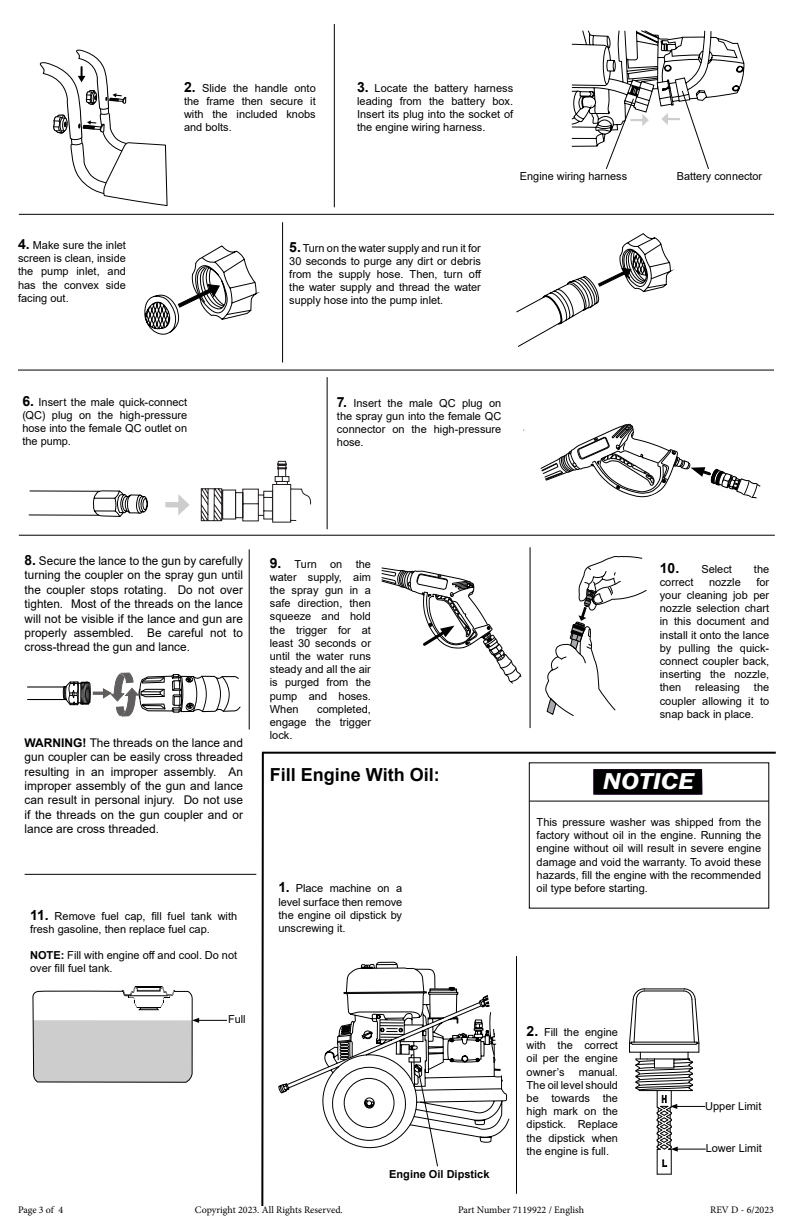
<style>
.page{position:relative;width:792px;height:1224px;background:#fff}
.page>*{position:absolute;margin:0;border:0;box-sizing:border-box;transform-origin:0 0}
.t1{font:italic 600 23.7px "Franklin Gothic";color:#fff;scale:1.18 1}
.t2{font:700 18px "Arial";color:#000}
.t3{font:12px/14.4px "Arial";color:#000;text-align:justify}
.t4{font:11px/13.2px "Arial";color:#000;text-align:justify}
.t5{font:700 11px "Arial";color:#000}
.t6{font:10px "Minion Pro";color:#000}
.s1{font-weight:700;font-size:14px}
.s2{font-weight:700}
</style>
<div class="page">
<svg style="left:39px;top:49px;width:128px;height:157px"></svg>
<svg style="left:545px;top:556px;width:102px;height:160px"></svg>
<hr style="left:262px;top:752px;width:514px;height:2px;background:#000">
<hr style="left:282px;top:222px;width:1px;height:140px;background:#000">
<hr style="left:530px;top:547px;width:1px;height:181px;background:#000">
<hr style="left:18px;top:370px;width:756px;height:1px;background:#000">
<hr style="left:19px;top:535px;width:756px;height:1px;background:#000">
<hr style="left:19px;top:214px;width:755px;height:1px;background:#000">
<svg style="left:540px;top:423px;width:221px;height:76px"></svg>
<svg style="left:382px;top:568px;width:139px;height:115px"></svg>
<hr style="left:516px;top:956px;width:1px;height:238px;background:#000">
<svg style="left:261px;top:751px;width:4px;height:455px"></svg>
<hr style="left:249px;top:549px;width:1px;height:181px;background:#000">
<hr style="left:334px;top:24px;width:1px;height:183px;background:#000">
<hr style="left:327px;top:377px;width:1px;height:152px;background:#000">
<svg style="left:27px;top:673px;width:213px;height:43px"></svg>
<hr style="left:25px;top:874px;width:231px;height:1px;background:#000">
<svg style="left:32px;top:986px;width:195px;height:97px"></svg>
<hr style="left:676px;top:1149px;width:30px;height:1px;background:#000">
<svg style="left:629px;top:988px;width:76px;height:187px"></svg>
<hr style="left:529px;top:801px;width:240px;height:1px;background:#000">
<div style="left:594px;top:769px;width:108px;height:25px;background:#000"></div>
<svg style="left:571px;top:30px;width:173px;height:139px"></svg>
<svg style="left:144px;top:245px;width:116px;height:90px"></svg>
<svg style="left:516px;top:233px;width:158px;height:114px"></svg>
<svg style="left:201px;top:461px;width:110px;height:62px"></svg>
<div style="left:165px;top:502px;width:18px;height:6px;background:#cdcdcd"></div>
<svg style="left:178px;top:494px;width:12px;height:21px"></svg>
<svg style="left:93px;top:490px;width:55px;height:27px"></svg>
<hr style="left:30px;top:491px;width:70px;height:1px;background:#000">
<hr style="left:29px;top:515px;width:70px;height:1px;background:#000">
<svg style="left:346px;top:961px;width:164px;height:175px"></svg>
<svg style="left:278px;top:987px;width:217px;height:180px"></svg>
<p class="t4" style="left:184px;top:81px;width:133px"><span class="s1">2.</span> Slide the handle onto the frame then secure it with the included knobs and bolts.</p>
<p class="t4" style="left:357px;top:81px;width:158px"><span class="s1">3.</span> Locate the battery harness leading from the battery box.<br>Insert its plug into the socket of the engine wiring harness.</p>
<p class="t4" style="left:520px;top:169px;width:109px">Engine wiring harness</p>
<p class="t4" style="left:677px;top:169px;width:87px">Battery connector</p>
<p class="t4" style="left:18px;top:239px;width:109px"><span class="s1">4.</span> Make sure the inlet screen is clean, inside the pump inlet, and has the convex side facing out.</p>
<p class="t4" style="left:289px;top:241px;width:194px"><span class="s1">5.</span> Turn on the water supply and run it for 30 seconds to purge any dirt or debris from the supply hose. Then, turn off the water supply and thread the water supply hose into the pump inlet.</p>
<p class="t4" style="left:22px;top:395px;width:166px"><span class="s1">6.</span> Insert the male quick-connect (QC) plug on the high-pressure hose into the female QC outlet on the pump.</p>
<p class="t4" style="left:337px;top:396px;width:166px"><span class="s1">7.</span> Insert the male QC plug on the spray gun into the female QC connector on the high-pressure hose.</p>
<p class="t3" style="left:25px;top:554px;width:220px"><span class="s1">8.</span> Secure the lance to the gun by carefully turning the coupler on the spray gun until the coupler stops rotating. Do not over tighten. Most of the threads on the lance will not be visible if the lance and gun are properly assembled. Be careful not to cross-thread the gun and lance.</p>
<p class="t3" style="left:25px;top:735px;width:220px"><span class="s2">WARNING!</span> The threads on the lance and gun coupler can be easily cross threaded resulting in an improper assembly. An improper assembly of the gun and lance can result in personal injury. Do not use if the threads on the gun coupler and or lance are cross threaded.</p>
<p class="t4" style="left:30px;top:909px;width:209px"><span class="s1">11.</span> Remove fuel cap, fill fuel tank with fresh gasoline, then replace fuel cap.</p>
<p class="t4" style="left:30px;top:949px;width:209px"><span class="s2">NOTE:</span> Fill with engine off and cool. Do not over fill fuel tank.</p>
<p class="t4" style="left:228px;top:1013px;width:19px">Full</p>
<p class="t4" style="left:270px;top:557px;width:103px"><span class="s1">9.</span> Turn on the water supply, aim the spray gun in a safe direction, then squeeze and hold the trigger for at least 30 seconds or until the water runs steady and all the air is purged from the pump and hoses.<br>When</p>
<p class="t4" style="left:270px;top:702px;width:103px;text-indent:47px">completed, engage the trigger lock.</p>
<h2 class="t2" style="left:270px;top:762px;width:171px">Fill Engine With Oil:</h2>
<p class="t4" style="left:279px;top:882px;width:125px"><span class="s1">1.</span> Place machine on a level surface then remove the engine oil dipstick by unscrewing it.</p>
<p class="t5" style="left:389px;top:1167px;width:102px">Engine Oil Dipstick</p>
<p class="t4" style="left:660px;top:562px;width:74px"><span class="s1">10.</span> Select</p>
<p class="t4" style="left:754px;top:562px;width:17px">the</p>
<p class="t4" style="left:660px;top:575px;width:35px">correct</p>
<p class="t4" style="left:709px;top:575px;width:33px">nozzle</p>
<p class="t4" style="left:660px;top:575px;width:111px;text-indent:97px">for your cleaning job per nozzle selection chart in this document and install it onto the lance by pulling the quick&shy;connect coupler back, inserting the nozzle, then</p>
<p class="t4" style="left:660px;top:681px;width:111px;text-indent:94px">the coupler allowing it to snap back in place.</p>
<p class="t4" style="left:695px;top:681px;width:46px">releasing</p>
<h1 class="t1" style="left:603px;top:766px;width:79px">NOTICE</h1>
<p class="t4" style="left:537px;top:815px;width:226px">This pressure washer was shipped from the factory without oil in the engine. Running the engine without oil will result in severe engine damage and void the warranty. To avoid these hazards, fill the engine with the recommended oil type before starting.</p>
<p class="t4" style="left:527px;top:1026px;width:93px"><span class="s1">2.</span> Fill the engine with the correct oil per the engine owner’s</p>
<p class="t4" style="left:527px;top:1065px;width:93px;text-indent:52px">manual.<br>The oil level should be towards the high mark on the dipstick. Replace the dipstick when the engine is full.</p>
<p class="t4" style="left:705px;top:1100px;width:58px">Upper Limit</p>
<p class="t4" style="left:706px;top:1142px;width:58px">Lower Limit</p>
<p class="t6" style="left:18px;top:1203px;width:47px">Page 3 of 4</p>
<p class="t6" style="left:195px;top:1203px;width:149px">Copyright 2023. All Rights Reserved.</p>
<p class="t6" style="left:458px;top:1204px;width:128px">Part Number 7119922 / English</p>
<p class="t6" style="left:710px;top:1203px;width:65px">REV D - 6/2023</p>
</div>
